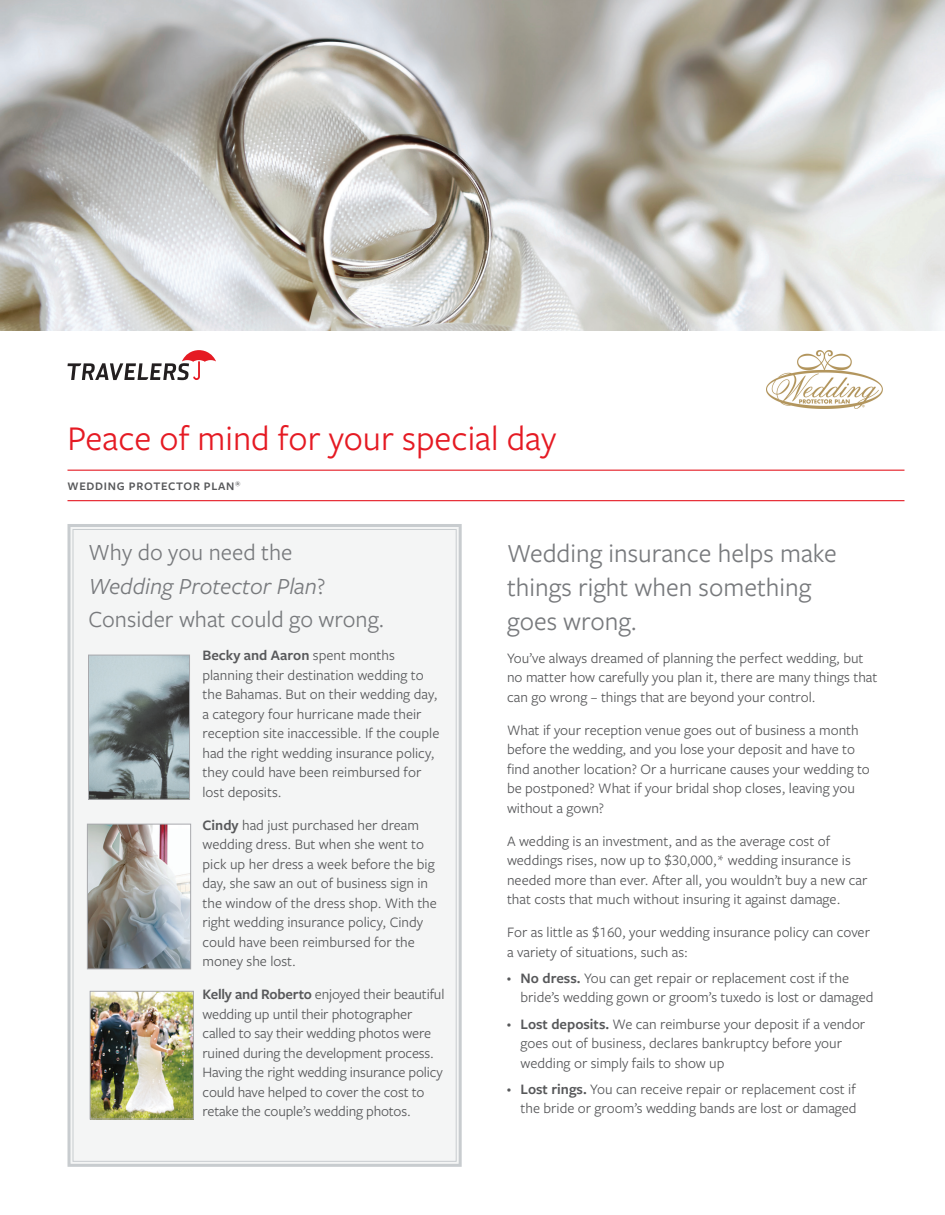
<style>
.page{position:relative;width:945px;height:1215px;background:#fff}
.page>*{position:absolute;margin:0;border:0;box-sizing:border-box;transform-origin:0 0}
.t1{font:36px "Freight Sans Pro";color:#e51a23}
.Call_Out_Gray{font:27px/33.8px "Freight Sans Pro";color:#787a7d}
.Call_Out_Gray-2{font:24px/33.8px "Freight Sans Pro";color:#787a7d}
.Body_copy{font:15px/19.5px "Freight Sans Pro";color:#57585a}
.Sub-title_1_line{font:600 12px "Freight Sans Pro";letter-spacing:.06em;color:#57585a}
.s1{font-style:italic}
.s2{font-weight:600}
.s3{font-size:8.55px}
</style>
<div class="page">
<svg style="left:68px;top:350px;width:148px;height:30px"></svg>
<hr style="left:68px;top:470px;width:836px;height:1px;background:#e51a23">
<hr style="left:68px;top:500px;width:836px;height:1px;background:#e51a23">
<img style="left:0;top:0;width:945px;height:331px">
<div style="left:67px;top:524px;width:395px;height:643px;background:#f4f5f5"></div>
<img style="left:90px;top:657px;width:98px;height:141px">
<div style="left:88px;top:655px;width:102px;height:145px;border:1px solid #a8a9ad"></div>
<img style="left:89px;top:826px;width:100px;height:141px">
<div style="left:87px;top:824px;width:104px;height:145px;border:1px solid #a8a9ad"></div>
<img style="left:92px;top:993px;width:100px;height:124px">
<div style="left:90px;top:991px;width:104px;height:128px;border:1px solid #a8a9ad"></div>
<img style="left:766px;top:351px;width:116px;height:58px">
<p class="t1" style="left:68px;top:415px;width:490px">Peace of mind for your special day</p>
<p class="Sub-title_1_line" style="left:68px;top:478px;width:175px">WEDDING PROTECTOR PLAN<sup>®</sup></p>
<p class="Call_Out_Gray-2" style="left:88px;top:534px;width:297px">Why do you need the<br><span class="s1">Wedding Protector Plan</span>?<br>Consider what could go wrong.</p>
<p class="Body_copy" style="left:202px;top:645px;width:238px"><span class="s2">Becky and Aaron</span> spent months planning their destination wedding to the Bahamas. But on their wedding day, a category four hurricane made their reception site inaccessible. If the couple had the right wedding insurance policy, they could have been reimbursed for lost deposits.</p>
<p class="Body_copy" style="left:202px;top:815px;width:236px"><span class="s2">Cindy</span> had just purchased her dream wedding dress. But when she went to pick up her dress a week before the big day, she saw an out of business sign in the window of the dress shop. With the right wedding insurance policy, Cindy could have been reimbursed for the money she lost.</p>
<p class="Body_copy" style="left:202px;top:984px;width:243px"><span class="s2">Kelly and Roberto</span> enjoyed their beautiful wedding up until their photographer called to say their wedding photos were ruined during the development process.<br>Having the right wedding insurance policy could have helped to cover the cost to retake the couple’s wedding photos.</p>
<p class="Call_Out_Gray" style="left:507px;top:535px;width:331px">Wedding insurance helps make things right when something goes wrong.</p>
<p class="Body_copy" style="left:507px;top:647px;width:372px">You’ve always dreamed of planning the perfect wedding, but no matter how carefully you plan it, there are many things that can go wrong – things that are beyond your control.</p>
<p class="Body_copy" style="left:507px;top:719px;width:364px">What if your reception venue goes out of business a month before the wedding, and you lose your deposit and have to find another location? Or a hurricane causes your wedding to be postponed? What if your bridal shop closes, leaving you without a gown?</p>
<p class="Body_copy" style="left:507px;top:830px;width:362px">A wedding is an investment, and as the average cost of weddings rises, now up to $30,000,* wedding insurance is needed more than ever. After all, you wouldn’t buy a new car that costs that much without insuring it against damage.</p>
<p class="Body_copy" style="left:507px;top:922px;width:364px">For as little as $160, your wedding insurance policy can cover a variety of situations, such as:</p>
<p class="Body_copy" style="left:521px;top:968px;width:355px;text-indent:-14px"><span class="s3">•</span> <span class="s2">No dress.</span> You can get repair or replacement cost if the bride’s wedding gown or groom’s tuxedo is lost or damaged</p>
<p class="Body_copy" style="left:521px;top:1013px;width:346px;text-indent:-14px"><span class="s3">•</span> <span class="s2">Lost deposits.</span> We can reimburse your deposit if a vendor goes out of business, declares bankruptcy before your wedding or simply fails to show up</p>
<p class="Body_copy" style="left:507px;top:1079px;width:351px;text-align:right"><span class="s3">•</span> <span class="s2">Lost rings.</span> You can receive repair or replacement cost if the bride or groom’s wedding bands are lost or damaged</p>
</div>
